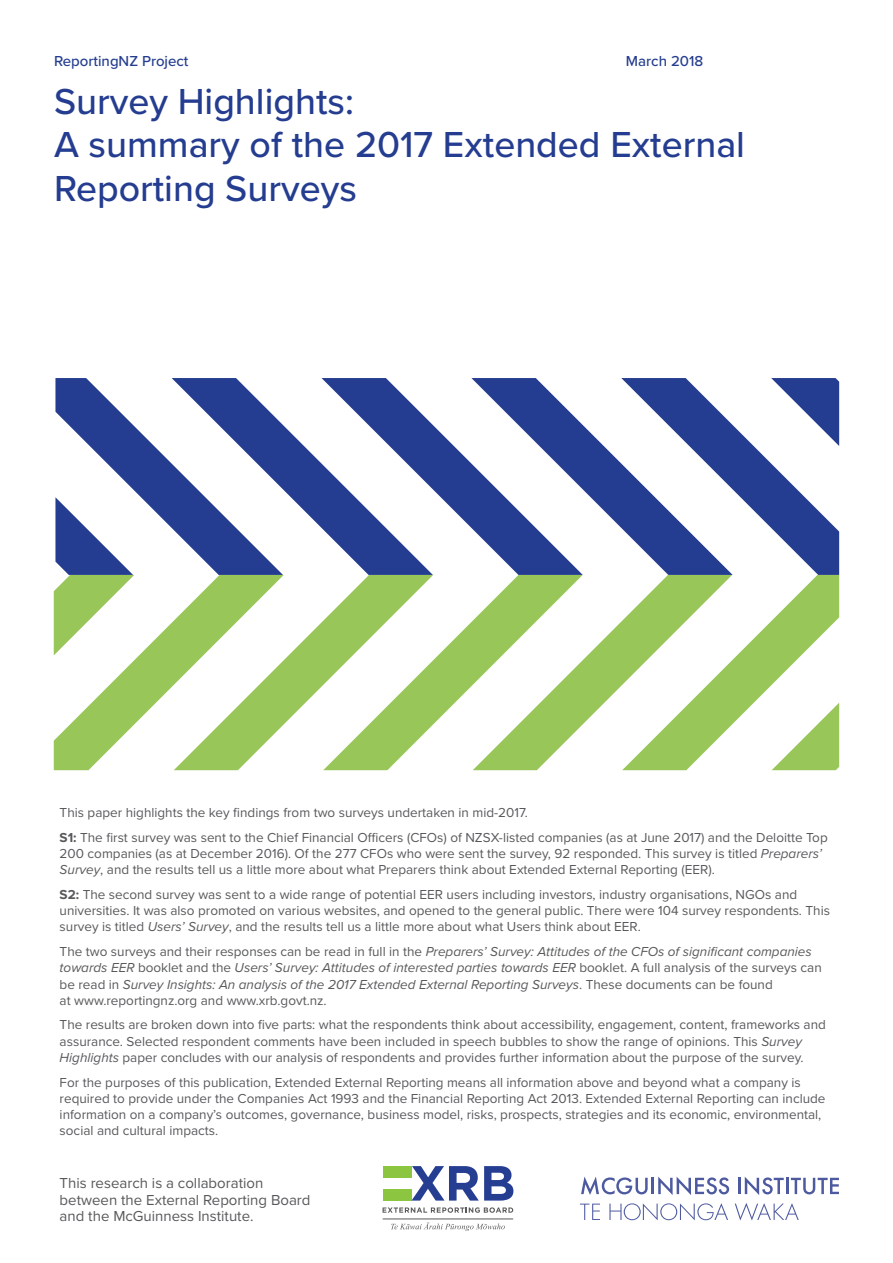
<style>
.page{position:relative;width:893px;height:1263px;background:#fff}
.page>*{position:absolute;margin:0;border:0;box-sizing:border-box;transform-origin:0 0}
.t1{font:500 37.5px/43.5px "Proxima Nova";color:#253d90}
.t2{font:15px/16.5px "Proxima Nova";color:#58595b}
.t3{font:500 15px "Proxima Nova";color:#253d90}
.t4{font:13.5px/16.2px "Proxima Nova";color:#58595b}
.t5{font:italic 13.5px/16.2px "Proxima Nova";color:#58595b}
.s1{font-weight:700}
.s2{font-style:italic}
.s3{font-style:normal}
</style>
<div class="page">
<div style="left:383px;top:1189px;width:28px;height:11px;background:#8cc640"></div>
<div style="left:383px;top:1166px;width:28px;height:11px;background:#8cc640"></div>
<svg style="left:411px;top:1166px;width:102px;height:34px"></svg>
<svg style="left:383px;top:1207px;width:130px;height:6px"></svg>
<hr style="left:383px;top:1219px;width:130px;height:1px;background:#59585a">
<svg style="left:391px;top:1223px;width:114px;height:8px"></svg>
<svg style="left:581px;top:1176px;width:148px;height:19px"></svg>
<hr style="left:738px;top:1178px;width:3px;height:16px;background:#4e5aa0">
<svg style="left:745px;top:1177px;width:94px;height:18px"></svg>
<svg style="left:580px;top:1203px;width:20px;height:17px"></svg>
<svg style="left:609px;top:1203px;width:119px;height:17px"></svg>
<svg style="left:735px;top:1203px;width:64px;height:17px"></svg>
<svg style="left:54px;top:378px;width:785px;height:392px"></svg>
<p class="t3" style="left:54px;top:50px;width:136px">ReportingNZ Project</p>
<p class="t3" style="left:626px;top:50px;width:79px">March 2018</p>
<h1 class="t1" style="left:54px;top:78px;width:692px">Survey Highlights:<br>A summary of the 2017 Extended External<br>Reporting Surveys</h1>
<p class="t4" style="left:60px;top:800px;width:770px;line-height:24.8px">This paper highlights the key findings from two surveys undertaken in mid-2017.<br><span class="s1">S1:</span> The first survey was sent to the Chief Financial Officers (CFOs) of NZSX-listed companies (as at June 2017) and the Deloitte Top</p>
<p class="t4" style="left:60px;top:845px;width:764px">200 companies (as at December 2016). Of the 277 CFOs who were sent the survey, 92 responded. This survey is titled <span class="s2">Preparers’<br>Survey</span>, and the results tell us a little more about what Preparers think about Extended External Reporting (EER).</p>
<p class="t4" style="left:60px;top:886px;width:772px"><span class="s1">S2:</span> The second survey was sent to a wide range of potential EER users including investors, industry organisations, NGOs and universities. It was also promoted on various websites, and opened to the general public. There were 104 survey respondents. This survey is titled <span class="s2">Users’ Survey</span>, and the results tell us a little more about what Users think about EER.</p>
<p class="t5" style="left:60px;top:943px;width:764px"><span class="s3">The two surveys and their responses can be read in full in the</span> Preparers’ Survey: Attitudes of the CFOs of significant companies towards EER <span class="s3">booklet and the</span> Users’ Survey: Attitudes of interested parties towards EER <span class="s3">booklet. A full analysis of the surveys can be read in</span> Survey Insights: An analysis of the 2017 Extended External Reporting Surveys<span class="s3">. These documents can be found<br>at www.reportingnz.org and www.xrb.govt.nz.</span></p>
<p class="t4" style="left:60px;top:1016px;width:768px">The results are broken down into five parts: what the respondents think about accessibility, engagement, content, frameworks and assurance. Selected respondent comments have been included in speech bubbles to show the range of opinions. This <span class="s2">Survey<br>Highlights</span> paper concludes with our analysis of respondents and provides further information about the purpose of the survey.</p>
<p class="t4" style="left:60px;top:1073px;width:767px">For the purposes of this publication, Extended External Reporting means all information above and beyond what a company is required to provide under the Companies Act 1993 and the Financial Reporting Act 2013. Extended External Reporting can include information on a company’s outcomes, governance, business model, risks, prospects, strategies and its economic, environmental, social and cultural impacts.</p>
<p class="t2" style="left:60px;top:1174px;width:252px">This research is a collaboration between the External Reporting Board and the McGuinness Institute.</p>
</div>
